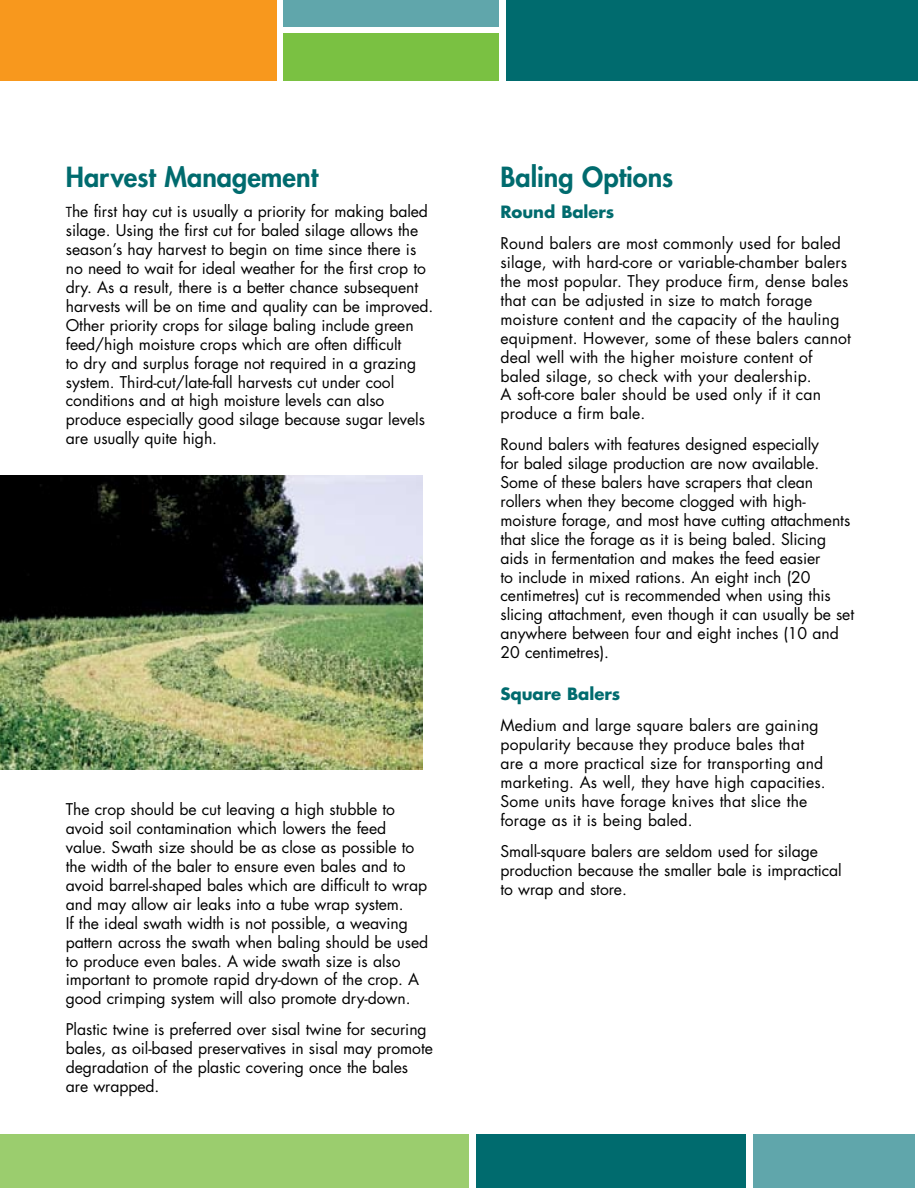
<style>
.page{position:relative;width:918px;height:1188px;background:#fff}
.page>*{position:absolute;margin:0;border:0;box-sizing:border-box;transform-origin:0 0}
.t1{font:800 27px "Futura";color:#006b6e}
.t2{font:700 16.5px "Futura";letter-spacing:-.005em;color:#006b6e}
.t3{font:15.75px/18.9px "Futura";letter-spacing:-.005em;color:#000}
.s1{font-size:13.5px}
</style>
<div class="page">
<div style="left:0;top:1134px;width:469px;height:54px;background:#9bcd6e"></div>
<div style="left:753px;top:1134px;width:162px;height:54px;background:#60a6ab"></div>
<div style="left:476px;top:1134px;width:270px;height:54px;background:#006b6e"></div>
<div style="left:506px;top:0;width:412px;height:81px;background:#006b6e"></div>
<div style="left:0;top:0;width:277px;height:81px;background:#f8981d"></div>
<div style="left:284px;top:34px;width:216px;height:47px;background:#7ac142"></div>
<div style="left:284px;top:0;width:216px;height:27px;background:#60a6ab"></div>
<img style="left:1px;top:476px;width:421px;height:294px">
<h1 class="t1" style="left:66px;top:159px;width:254px">Harvest Management</h1>
<p class="t3" style="left:66px;top:202px;width:369px"><span class="s1">T</span>he first hay cut is usually a priority for making baled silage. Using the first cut for baled silage allows the season’s hay harvest to begin on time since there is no need to wait for ideal weather for the first crop to dry. As a result, there is a better chance subsequent harvests will be on time and quality can be improved.<br>Other priority crops for silage baling include green feed/high moisture crops which are often difficult<br>to dry and surplus forage not required in a grazing system. Third-cut/late-fall harvests cut under cool conditions and at high moisture levels can also produce especially good silage because sugar levels are usually quite high.</p>
<p class="t3" style="left:66px;top:800px;width:364px">The crop should be cut leaving a high stubble to avoid soil contamination which lowers the feed value. Swath size should be as close as possible to the width of the baler to ensure even bales and to avoid barrel-shaped bales which are difficult to wrap and may allow air leaks into a tube wrap system.<br>If the ideal swath width is not possible, a weaving pattern across the swath when baling should be used to produce even bales. A wide swath size is also important to promote rapid dry-down of the crop. A good crimping system will also promote dry-down.</p>
<p class="t3" style="left:66px;top:1020px;width:369px">Plastic twine is preferred over sisal twine for securing bales, as oil-based preservatives in sisal may promote degradation of the plastic covering once the bales are wrapped.</p>
<h1 class="t1" style="left:501px;top:159px;width:174px">Baling Options</h1>
<p class="t2" style="left:501px;top:201px;width:115px">Round Balers</p>
<p class="t3" style="left:501px;top:234px;width:352px">Round balers are most commonly used for baled silage, with hard-core or variable-chamber balers the most popular. They produce firm, dense bales that can be adjusted in size to match forage moisture content and the capacity of the hauling equipment. However, some of these balers cannot deal well with the higher moisture content of baled silage, so check with your dealership.<br>A soft-core baler should be used only if it can produce a firm bale.</p>
<p class="t3" style="left:501px;top:435px;width:355px">Round balers with features designed especially<br>for baled silage production are now available.<br>Some of these balers have scrapers that clean rollers when they become clogged with high&shy;moisture forage, and most have cutting attachments that slice the forage as it is being baled. Slicing aids in fermentation and makes the feed easier<br>to include in mixed rations. An eight inch (20 centimetres) cut is recommended when using this slicing attachment, even though it can usually be set anywhere between four and eight inches (10 and 20 centimetres).</p>
<p class="t2" style="left:501px;top:683px;width:121px">Square Balers</p>
<p class="t3" style="left:501px;top:716px;width:327px">Medium and large square balers are gaining popularity because they produce bales that are a more practical size for transporting and marketing. As well, they have high capacities.<br>Some units have forage knives that slice the forage as it is being baled.</p>
<p class="t3" style="left:501px;top:841px;width:343px">Small-square balers are seldom used for silage production because the smaller bale is impractical to wrap and store.</p>
</div>
